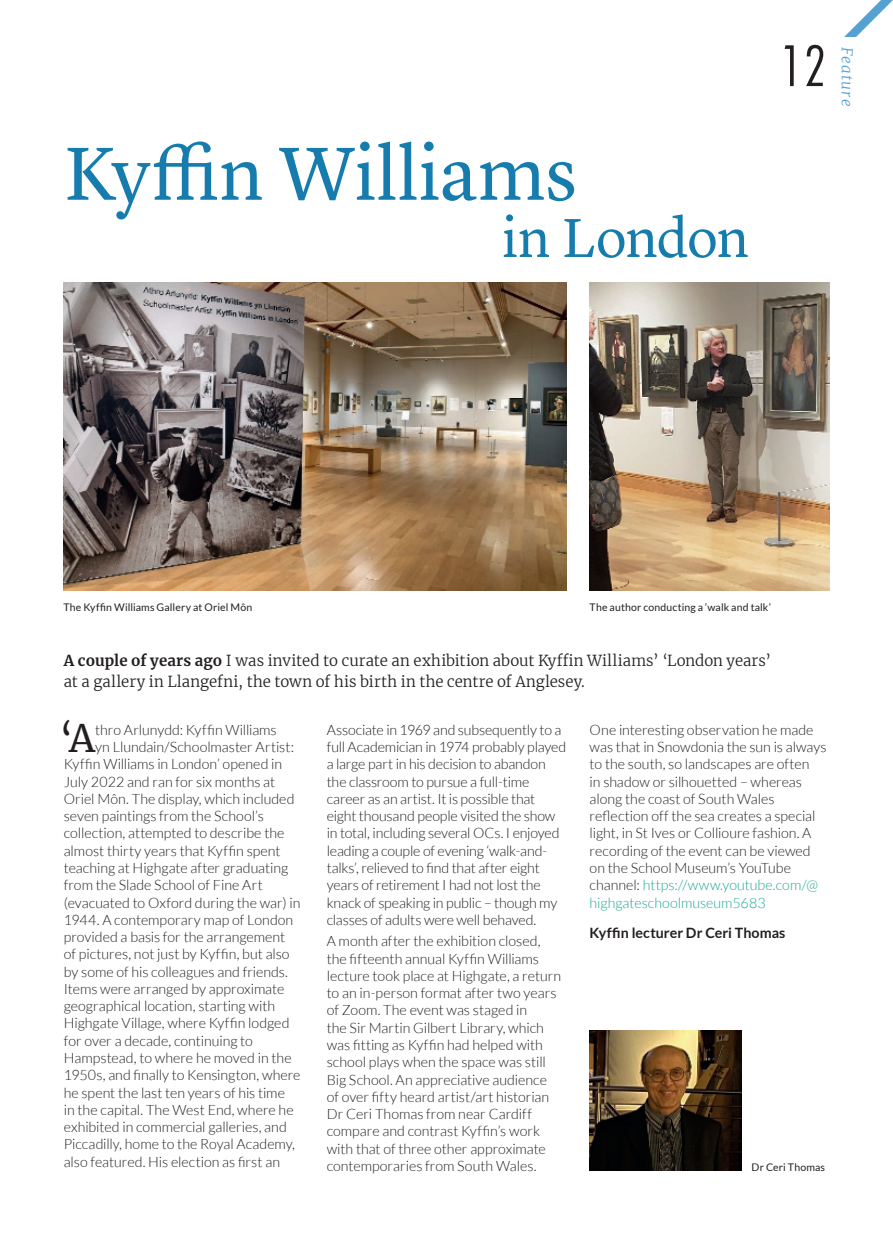
<style>
.page{position:relative;width:893px;height:1234px;background:#fff}
.page>*{position:absolute;margin:0;border:0;box-sizing:border-box;transform-origin:0 0}
.t1{font:78px "Lyon Text";letter-spacing:-.005em;color:#157cad}
.t2{font:57px "Lyon Text";letter-spacing:-.02em;color:#157cad}
.t3{font:300 condensed 54px "Futura Std";color:#231f20}
.t4{font:37.5px "Merriweather";color:#231f20}
.t5{font:300 15px/21px "Merriweather";letter-spacing:.005em;color:#231f20}
.t6{font:italic 300 15px "Merriweather";letter-spacing:.075em;color:#53a2d3}
.t7{font:300 14.25px/17.2px "Lato";letter-spacing:-.005em;color:#231f20}
.t8{font:700 14.25px "Lato";letter-spacing:.005em;color:#231f20}
.t9{font:10.5px "Lato";letter-spacing:.015em;color:#231f20}
.s1{font-weight:700}
.s2{color:#1da691}
</style>
<div class="page">
<img style="left:590px;top:1030px;width:151px;height:139px">
<svg style="left:844px;top:0;width:49px;height:37px"></svg>
<img style="left:590px;top:283px;width:239px;height:307px">
<img style="left:64px;top:283px;width:502px;height:307px">
<h1 class="t1" style="left:64px;top:114px;width:515px">Kyffin Williams</h1>
<h2 class="t2" style="left:502px;top:194px;width:249px">in London</h2>
<h3 class="t3" style="left:780px;top:34px;width:48px">12</h3>
<p class="t6" style="left:858px;top:47px;width:61px;rotate:90deg">Feature</p>
<p class="t9" style="left:64px;top:600px;width:190px">The Kyffin Williams Gallery at Oriel Môn</p>
<p class="t9" style="left:590px;top:600px;width:183px">The author conducting a ‘walk and talk’</p>
<p class="t5" style="left:64px;top:650px;width:709px"><span class="s1">A couple of years ago</span> I was invited to curate an exhibition about Kyffin Williams’ ‘London years’ at a gallery in Llangefni, the town of his birth in the centre of Anglesey.</p>
<p class="t7" style="left:327px;top:721px;width:241px">Associate in 1969 and subsequently to a full Academician in 1974 probably played a large part in his decision to abandon the classroom to pursue a full-time career as an artist. It is possible that eight thousand people visited the show in total, including several OCs. I enjoyed leading a couple of evening ‘walk-and&shy;talks’, relieved to find that after eight years of retirement I had not lost the knack of speaking in public – though my classes of adults were well behaved.</p>
<p class="t7" style="left:327px;top:932px;width:236px">A month after the exhibition closed, the fifteenth annual Kyffin Williams lecture took place at Highgate, a return to an in-person format after two years of Zoom. The event was staged in<br>the Sir Martin Gilbert Library, which was fitting as Kyffin had helped with school plays when the space was still Big School. An appreciative audience of over fifty heard artist/art historian Dr Ceri Thomas from near Cardiff compare and contrast Kyffin’s work with that of three other approximate contemporaries from South Wales.</p>
<h3 class="t4" style="left:60px;top:712px;width:37px">‘A</h3>
<p class="t7" style="left:95px;top:721px;width:183px">thro Arlunydd: Kyffin Williams</p>
<p class="t7" style="left:590px;top:721px;width:238px">One interesting observation he made was that in Snowdonia the sun is always to the south, so landscapes are often<br>in shadow or silhouetted – whereas along the coast of South Wales reflection off the sea creates a special light, in St Ives or Collioure fashion. A recording of the event can be viewed on the School Museum’s YouTube channel: <span class="s2">https://www.youtube.com/@ highgateschoolmuseum5683</span></p>
<p class="t8" style="left:590px;top:924px;width:197px">Kyffin lecturer Dr Ceri Thomas</p>
<p class="t7" style="left:95px;top:738px;width:200px">yn Llundain/Schoolmaster Artist:</p>
<p class="t7" style="left:64px;top:755px;width:220px">Kyffin Williams in London’ opened in</p>
<p class="t7" style="left:64px;top:772px;width:213px">July 2022 and ran for six months at</p>
<p class="t7" style="left:64px;top:790px;width:232px">Oriel Môn. The display, which included</p>
<p class="t7" style="left:64px;top:807px;width:202px">seven paintings from the School’s</p>
<p class="t7" style="left:64px;top:824px;width:222px">collection, attempted to describe the</p>
<p class="t7" style="left:64px;top:841px;width:218px">almost thirty years that Kyffin spent</p>
<p class="t7" style="left:64px;top:859px;width:226px">teaching at Highgate after graduating</p>
<p class="t7" style="left:64px;top:876px;width:201px">from the Slade School of Fine Art</p>
<p class="t7" style="left:64px;top:893px;width:238px">(evacuated to Oxford during the war) in</p>
<p class="t7" style="left:64px;top:910px;width:231px">1944. A contemporary map of London</p>
<p class="t7" style="left:64px;top:928px;width:223px">provided a basis for the arrangement</p>
<p class="t7" style="left:64px;top:945px;width:227px">of pictures, not just by Kyffin, but also</p>
<p class="t7" style="left:64px;top:962px;width:226px">by some of his colleagues and friends.</p>
<p class="t7" style="left:64px;top:979px;width:222px">Items were arranged by approximate</p>
<p class="t7" style="left:64px;top:997px;width:213px">geographical location, starting with</p>
<p class="t7" style="left:64px;top:1014px;width:227px">Highgate Village, where Kyffin lodged</p>
<p class="t7" style="left:64px;top:1031px;width:191px">for over a decade, continuing to</p>
<p class="t7" style="left:64px;top:1049px;width:229px">Hampstead, to where he moved in the</p>
<p class="t7" style="left:64px;top:1066px;width:238px">1950s, and finally to Kensington, where</p>
<p class="t7" style="left:64px;top:1083px;width:223px">he spent the last ten years of his time</p>
<p class="t7" style="left:64px;top:1100px;width:231px">in the capital. The West End, where he</p>
<p class="t7" style="left:64px;top:1118px;width:225px">exhibited in commercial galleries, and</p>
<p class="t7" style="left:64px;top:1135px;width:233px">Piccadilly, home to the Royal Academy,</p>
<p class="t7" style="left:64px;top:1152px;width:218px">also featured. His election as first an</p>
<p class="t9" style="left:752px;top:1160px;width:75px">Dr Ceri Thomas</p>
</div>
